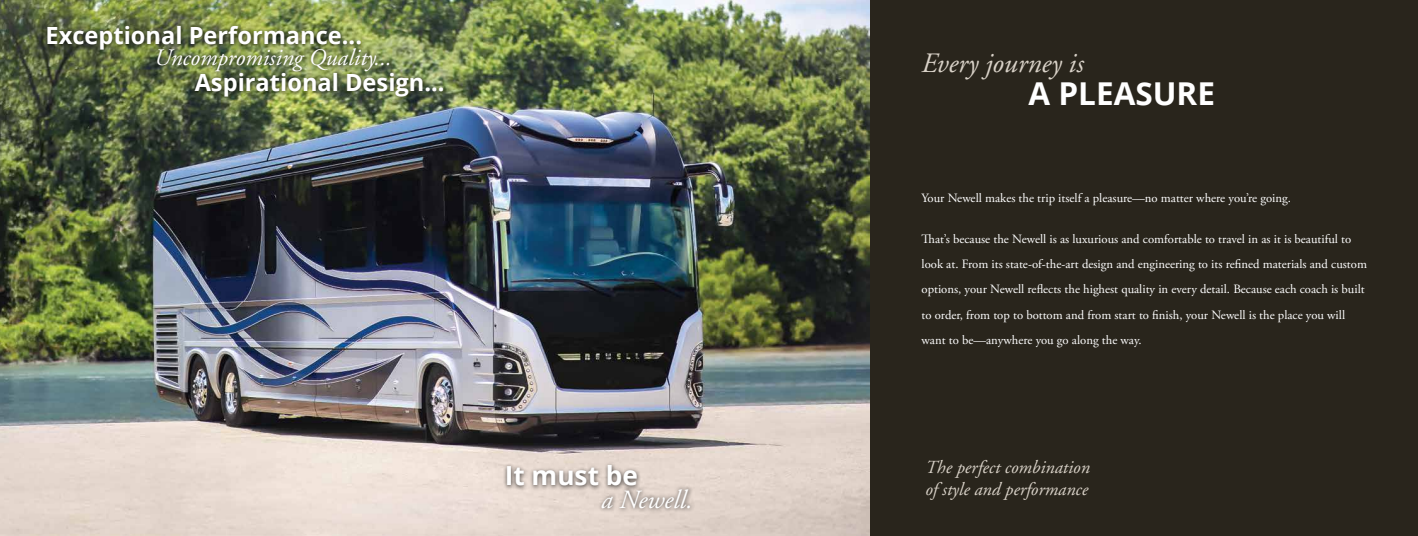
<style>
.page{position:relative;width:1418px;height:536px;background:#29251c}
.page>*{position:absolute;margin:0;border:0;box-sizing:border-box;transform-origin:0 0}
.t1{font:700 31.5px "Open Sans";color:#fff}
.t2{font:italic 28px "Adobe Garamond";color:#d9d2c8}
.t3{font:italic 26.25px "Adobe Garamond";color:#fff}
.t4{font:700 26.25px "Open Sans";color:#fff}
.t5{font:700 23.62px/47.1px "Open Sans";color:#fff}
.t6{font:italic 23.62px "Adobe Garamond";color:#fff}
.t7{font:italic 18.38px/22.1px "Adobe Garamond";color:#d9d2c8}
.t8{font:12.69px/25.4px "Adobe Garamond Pro";color:#fff}
</style>
<div class="page">
<img style="left:0;top:0;width:869px;height:536px">
<div style="left:598px;top:485px;width:97px;height:28px;background:#000;opacity:.75"></div>
<div style="left:154px;top:44px;width:240px;height:32px;background:#000;opacity:.75"></div>
<div style="left:503px;top:461px;width:139px;height:30px;background:#000;opacity:.75"></div>
<div style="left:44px;top:22px;width:321px;height:33px;background:#000;opacity:.75"></div>
<div style="left:191px;top:69px;width:257px;height:33px;background:#000;opacity:.75"></div>
<h3 class="t5" style="left:195px;top:11px;width:251px;text-indent:-149px">Exceptional Performance...<br>Aspirational Design...</h3>
<h3 class="t6" style="left:154px;top:45px;width:239px">Uncompromising Quality...</h3>
<h3 class="t4" style="left:505px;top:457px;width:135px">It must be</h3>
<h3 class="t3" style="left:601px;top:485px;width:93px">a Newell.</h3>
<h2 class="t2" style="left:921px;top:48px;width:164px">Every journey is</h2>
<h1 class="t1" style="left:1028px;top:71px;width:188px">A PLEASURE</h1>
<p class="t8" style="left:921px;top:185px;width:371px">Your Newell makes the trip itself a pleasure—no matter where you’re going.</p>
<p class="t8" style="left:921px;top:226px;width:447px">That’s because the Newell is as luxurious and comfortable to travel in as it is beautiful to look at. From its state-of-the-art design and engineering to its refined materials and custom options, your Newell reflects the highest quality in every detail. Because each coach is built to order, from top to bottom and from start to finish, your Newell is the place you will want to be—anywhere you go along the way.</p>
<h3 class="t7" style="left:925px;top:456px;width:166px">The perfect combination of style and performance</h3>
</div>
